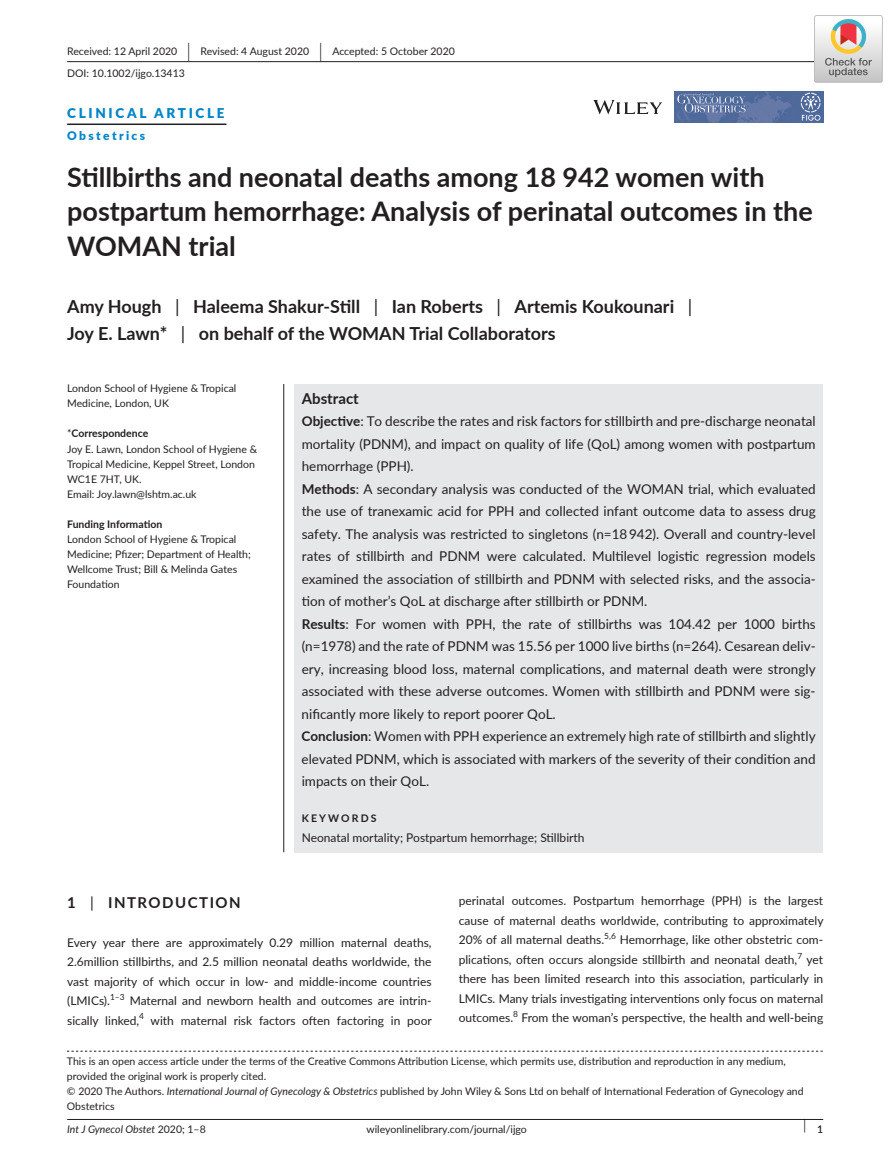
<style>
.page{position:relative;width:893px;height:1174px;background:#fff}
.page>*{position:absolute;margin:0;border:0;box-sizing:border-box;transform-origin:0 0}
.t1{font:700 27px/34.5px "Lato";color:#231f20}
.t2{font:700 18px/27px "Lato";color:#231f20}
.t3{font:700 15px "Lato";letter-spacing:.1em;color:#231f20}
.t4{font:700 15px "Lato";color:#231f20}
.t5{font:14.4px "Lato";color:#231f20;scale:.73 1}
.t6{font:13.5px/22.5px "Lato";color:#231f20}
.t7{font:900 13.5px "Lato";letter-spacing:.2em;color:#0085ca}
.t8{font:12px/19.5px "Lato";color:#231f20;text-align:justify}
.t9{font:900 12px "Lato";letter-spacing:.2em;color:#0085ca}
.t10{font:10.5px/15px "Lato";color:#231f20}
.t11{font:italic 10.5px "Lato";color:#231f20}
.t12{font:700 10.5px "Lato";color:#231f20}
.t13{font:700 10.5px "Lato";letter-spacing:.2em;color:#231f20}
.t14{font:8.4px "Lato";color:#231f20}
.s1{font-size:19.65px}
.s2{font-weight:400}
.s3{font-weight:700}
.s4{font-style:italic}
.s5{font-style:normal}
</style>
<div class="page">
<hr style="left:67px;top:1119px;width:756px;height:1px;background:#231f20">
<svg style="left:593px;top:100px;width:69px;height:14px"></svg>
<img style="left:674px;top:92px;width:149px;height:30px">
<svg style="left:677px;top:93px;width:68px;height:28px;background:#677da8"></svg>
<svg style="left:801px;top:93px;width:19px;height:28px"></svg>
<hr style="left:67px;top:61px;width:756px;height:1px;background:#231f20">
<hr style="left:67px;top:123px;width:159px;height:2px;background:#231f20">
<svg style="left:67px;top:1050px;width:756px;height:1px"></svg>
<div style="left:294px;top:384px;width:529px;height:468px;background:#e6e7e9"></div>
<hr style="left:283px;top:384px;width:1px;height:468px;background:#231f20">
<img style="left:815px;top:15px;width:67px;height:68px">
<p class="t10" style="left:67px;top:40px;width:389px;line-height:21.8px">Received: 12 April 2020 <span class="s1">|</span> Revised: 4 August 2020 <span class="s1">|</span> Accepted: 5 October 2020<br>DOI: 10.1002/ijgo.13413</p>
<p class="t7" style="left:67px;top:102px;width:159px">CLINICAL ARTICLE</p>
<p class="t9" style="left:67px;top:127px;width:80px">Obstetrics</p>
<h1 class="t1" style="left:67px;top:158px;width:747px">Stillbirths and neonatal deaths among 18 942 women with postpartum hemorrhage: Analysis of perinatal outcomes in the<br>WOMAN trial</h1>
<h2 class="t2" style="left:67px;top:293px;width:627px">Amy Hough <span class="s2">|</span> Haleema Shakur‐Still <span class="s2">|</span> Ian Roberts <span class="s2">|</span> Artemis Koukounari <span class="s2">|<br></span>Joy E. Lawn* <span class="s2">|</span> on behalf of the WOMAN Trial Collaborators</h2>
<p class="t10" style="left:67px;top:381px;width:171px">London School of Hygiene &amp; Tropical<br>Medicine, London, UK</p>
<p class="t10" style="left:67px;top:426px;width:191px">*<span class="s3">Correspondence<br></span>Joy E. Lawn, London School of Hygiene &amp;<br>Tropical Medicine, Keppel Street, London<br>WC1E 7HT, UK.<br>Email: Joy.lawn@lshtm.ac.uk</p>
<p class="t12" style="left:67px;top:516px;width:97px">Funding Information</p>
<p class="t10" style="left:67px;top:531px;width:185px">London School of Hygiene &amp; Tropical<br>Medicine; Pfizer; Department of Health;<br>Wellcome Trust; Bill &amp; Melinda Gates<br>Foundation</p>
<p class="t4" style="left:302px;top:387px;width:59px">Abstract</p>
<p class="t6" style="left:302px;top:409px;width:516px"><span class="s3">Objective</span>: To describe the rates and risk factors for stillbirth and pre‐discharge neonatal mortality (PDNM), and impact on quality of life (QoL) among women with postpartum hemorrhage (PPH).<br><span class="s3">Methods</span>: A secondary analysis was conducted of the WOMAN trial, which evaluated the use of tranexamic acid for PPH and collected infant outcome data to assess drug safety. The analysis was restricted to singletons (n=18 942). Overall and country‐level rates of stillbirth and PDNM were calculated. Multilevel logistic regression models examined the association of stillbirth and PDNM with selected risks, and the associa‐ tion of mother’s QoL at discharge after stillbirth or PDNM.<br><span class="s3">Results</span>: For women with PPH, the rate of stillbirths was 104.42 per 1000 births (n=1978) and the rate of PDNM was 15.56 per 1000 live births (n=264). Cesarean deliv‐ ery, increasing blood loss, maternal complications, and maternal death were strongly associated with these adverse outcomes. Women with stillbirth and PDNM were sig‐ nificantly more likely to report poorer QoL.<br><span class="s3">Conclusion</span>: Women with PPH experience an extremely high rate of stillbirth and slightly elevated PDNM, which is associated with markers of the severity of their condition and impacts on their QoL.</p>
<p class="t13" style="left:302px;top:810px;width:76px">KEYWORDS</p>
<p class="t8" style="left:302px;top:827px;width:284px">Neonatal mortality; Postpartum hemorrhage; Stillbirth</p>
<p class="t3" style="left:67px;top:891px;width:175px">1 <span class="s2">|</span> INTRODUCTION</p>
<p class="t8" style="left:67px;top:932px;width:366px">Every year there are approximately 0.29 million maternal deaths, 2.6million stillbirths, and 2.5 million neonatal deaths worldwide, the vast majority of which occur in low‐ and middle‐income countries (LMICs).<sup>1–3</sup> Maternal and newborn health and outcomes are intrin‐ sically linked,<sup>4</sup> with maternal risk factors often factoring in poor</p>
<p class="t8" style="left:459px;top:890px;width:366px">perinatal outcomes. Postpartum hemorrhage (PPH) is the largest cause of maternal deaths worldwide, contributing to approximately 20% of all maternal deaths.</p>
<p class="t14" style="left:604px;top:930px;width:13px">5,6</p>
<p class="t8" style="left:459px;top:929px;width:366px;text-indent:161px">Hemorrhage, like other obstetric com‐ plications, often occurs alongside stillbirth and neonatal death,</p>
<p class="t14" style="left:797px;top:949px;width:6px">7</p>
<p class="t8" style="left:459px;top:949px;width:366px;text-indent:348px">yet there has been limited research into this association, particularly in LMICs. Many trials investigating interventions only focus on maternal outcomes.<sup>8</sup> From the woman’s perspective, the health and well‐being</p>
<p class="t10" style="left:67px;top:1053px;width:738px">This is an open access article under the terms of the Creative Commons Attribution License, which permits use, distribution and reproduction in any medium, provided the original work is properly cited.<br>© 2020 The Authors. <span class="s4">International Journal of Gynecology &amp; Obstetrics</span> published by John Wiley &amp; Sons Ltd on behalf of International Federation of Gynecology and Obstetrics</p>
<p class="t11" style="left:67px;top:1122px;width:140px">Int J Gynecol Obstet <span class="s5">2020; 1–8</span></p>
<p class="t10" style="left:366px;top:1121px;width:162px">wileyonlinelibrary.com/journal/ijgo</p>
<p class="t5" style="left:804px;top:1114px;width:28px">| <sub>1</sub></p>
</div>
